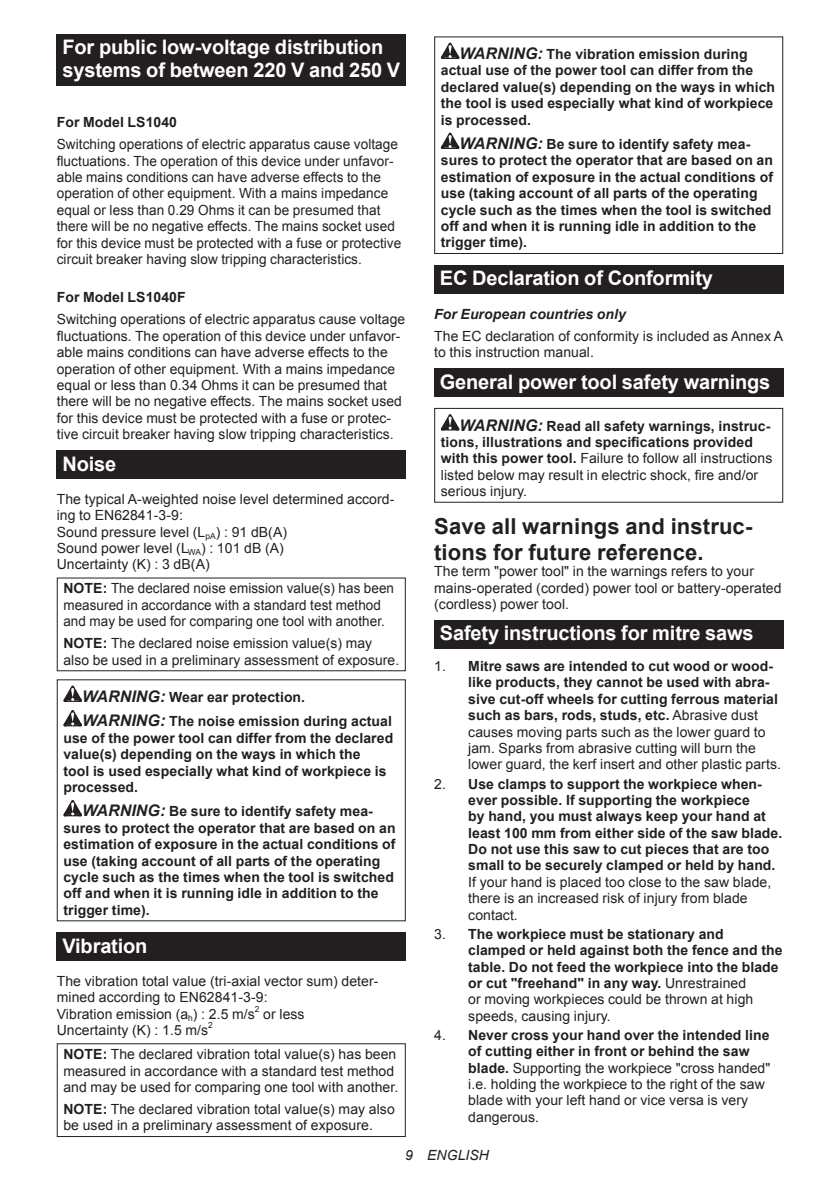
<style>
.page{position:relative;width:840px;height:1191px;background:#fff}
.page>*{position:absolute;margin:0;border:0;box-sizing:border-box;transform-origin:0 0}
.t1{font:700 22px/25.8px "Arial";letter-spacing:.005em;color:#231f20}
.t2{font:700 20px/23.4px "Arial";letter-spacing:-.01em;color:#fff}
.t3{font:14px/16.4px "Arial";letter-spacing:.005em;color:#231f20}
.t4{font:700 14px/16.4px "Arial";letter-spacing:.005em;color:#231f20}
.t5{font:14px/16.4px "Arial";letter-spacing:.005em;color:#231f20;scale:.96 1}
.t6{font:italic 700 14px "Arial";letter-spacing:.005em;color:#231f20}
.t7{font:italic 14px "Arial";letter-spacing:.005em;color:#231f20}
.t8{font:8.4px "Arial";color:#231f20}
.s1{font-weight:700}
.s2{font-style:italic;font-size:16px}
.s3{font-weight:400}
</style>
<div class="page">
<div style="left:57px;top:34px;width:348px;height:52px;background:#231f20"></div>
<div style="left:57px;top:450px;width:348px;height:29px;background:#231f20"></div>
<svg style="left:63px;top:685px;width:19px;height:17px"></svg>
<svg style="left:63px;top:710px;width:19px;height:16px"></svg>
<svg style="left:63px;top:800px;width:19px;height:16px"></svg>
<div style="left:57px;top:932px;width:348px;height:29px;background:#231f20"></div>
<div style="left:57px;top:1043px;width:348px;height:94px;border:1px solid #231f20"></div>
<svg style="left:440px;top:43px;width:19px;height:16px"></svg>
<svg style="left:440px;top:133px;width:19px;height:16px"></svg>
<div style="left:434px;top:36px;width:348px;height:218px;border:1px solid #231f20"></div>
<div style="left:434px;top:265px;width:348px;height:29px;background:#231f20"></div>
<div style="left:434px;top:368px;width:348px;height:29px;background:#231f20"></div>
<svg style="left:440px;top:414px;width:19px;height:16px"></svg>
<div style="left:434px;top:408px;width:348px;height:95px;border:1px solid #231f20"></div>
<div style="left:434px;top:620px;width:348px;height:29px;background:#231f20"></div>
<h2 class="t2" style="left:62px;top:36px;width:339px">For public low-voltage distribution systems of between 220 V and 250 V</h2>
<p class="t4" style="left:57px;top:114px;width:122px">For Model LS1040</p>
<p class="t3" style="left:57px;top:136px;width:346px">Switching operations of electric apparatus cause voltage fluctuations. The operation of this device under unfavor&shy;able mains conditions can have adverse effects to the operation of other equipment. With a mains impedance equal or less than 0.29 Ohms it can be presumed that there will be no negative effects. The mains socket used for this device must be protected with a fuse or protective circuit breaker having slow tripping characteristics.</p>
<p class="t4" style="left:57px;top:290px;width:130px">For Model LS1040F</p>
<p class="t3" style="left:57px;top:311px;width:350px">Switching operations of electric apparatus cause voltage fluctuations. The operation of this device under unfavor&shy;able mains conditions can have adverse effects to the operation of other equipment. With a mains impedance equal or less than 0.34 Ohms it can be presumed that there will be no negative effects. The mains socket used for this device must be protected with a fuse or protec&shy;tive circuit breaker having slow tripping characteristics.</p>
<h2 class="t2" style="left:62px;top:452px;width:55px">Noise</h2>
<p class="t3" style="left:57px;top:491px;width:339px">The typical A-weighted noise level determined accord&shy;ing to EN62841-3-9:<br>Sound pressure level (L<sub>pA</sub>) : 91 dB(A)<br>Sound power level (L<sub>WA</sub>) : 101 dB (A)<br>Uncertainty (K) : 3 dB(A)</p>
<p class="t5" style="left:63px;top:580px;width:346px"><span class="s1">NOTE:</span> The declared noise emission value(s) has been measured in accordance with a standard test method and may be used for comparing one tool with another.</p>
<p class="t3" style="left:63px;top:635px;width:337px"><span class="s1">NOTE:</span> The declared noise emission value(s) may also be used in a preliminary assessment of exposure.</p>
<p class="t4" style="left:82px;top:685px;width:311px;line-height:24.4px"><span class="s2">WARNING:</span> Wear ear protection.<br><span class="s2">WARNING:</span> The noise emission during actual</p>
<p class="t4" style="left:63px;top:730px;width:331px">use of the power tool can differ from the declared value(s) depending on the ways in which the<br>tool is used especially what kind of workpiece is processed.</p>
<p class="t4" style="left:63px;top:803px;width:333px;text-indent:19px"><span class="s2">WARNING:</span> Be sure to identify safety mea&shy;sures to protect the operator that are based on an estimation of exposure in the actual conditions of use (taking account of all parts of the operating cycle such as the times when the tool is switched off and when it is running idle in addition to the trigger time).</p>
<h2 class="t2" style="left:62px;top:934px;width:86px">Vibration</h2>
<p class="t3" style="left:57px;top:973px;width:323px">The vibration total value (tri-axial vector sum) deter&shy;mined according to EN62841-3-9:<br>Vibration emission (a<sub>h</sub>) : 2.5 m/s</p>
<p class="t8" style="left:255px;top:1003px;width:6px">2</p>
<p class="t3" style="left:263px;top:1006px;width:43px">or less</p>
<p class="t3" style="left:57px;top:1022px;width:153px">Uncertainty (K) : 1.5 m/s</p>
<p class="t8" style="left:208px;top:1019px;width:6px">2</p>
<p class="t3" style="left:63px;top:1046px;width:336px"><span class="s1">NOTE:</span> The declared vibration total value(s) has been measured in accordance with a standard test method and may be used for comparing one tool with another.</p>
<p class="t3" style="left:63px;top:1101px;width:333px"><span class="s1">NOTE:</span> The declared vibration total value(s) may also be used in a preliminary assessment of exposure.</p>
<p class="t4" style="left:440px;top:46px;width:335px;text-indent:19px"><span class="s2">WARNING:</span> The vibration emission during actual use of the power tool can differ from the declared value(s) depending on the ways in which the tool is used especially what kind of workpiece is processed.</p>
<p class="t4" style="left:440px;top:136px;width:333px;text-indent:19px"><span class="s2">WARNING:</span> Be sure to identify safety mea&shy;sures to protect the operator that are based on an estimation of exposure in the actual conditions of use (taking account of all parts of the operating cycle such as the times when the tool is switched off and when it is running idle in addition to the trigger time).</p>
<h2 class="t2" style="left:439px;top:267px;width:274px">EC Declaration of Conformity</h2>
<p class="t6" style="left:434px;top:304px;width:193px">For European countries only</p>
<p class="t3" style="left:434px;top:328px;width:350px">The EC declaration of conformity is included as Annex A to this instruction manual.</p>
<h2 class="t2" style="left:439px;top:370px;width:332px">General power tool safety warnings</h2>
<p class="t4" style="left:440px;top:418px;width:333px;text-indent:19px"><span class="s2">WARNING:</span> Read all safety warnings, instruc&shy;tions, illustrations and specifications provided with this power tool. <span class="s3">Failure to follow all instructions listed below may result in electric shock, fire and/or serious injury.</span></p>
<h1 class="t1" style="left:434px;top:514px;width:319px">Save all warnings and instruc&shy;tions for future reference.</h1>
<p class="t3" style="left:434px;top:563px;width:349px">The term "power tool" in the warnings refers to your mains-operated (corded) power tool or battery-operated (cordless) power tool.</p>
<h2 class="t2" style="left:439px;top:622px;width:315px">Safety instructions for mitre saws</h2>
<p class="t4" style="left:468px;top:658px;width:314px;text-indent:-34px"><span class="s3">1.</span> Mitre saws are intended to cut wood or wood&shy;like products, they cannot be used with abra&shy;sive cut-off wheels for cutting ferrous material such as bars, rods, studs, etc. <span class="s3">Abrasive dust causes moving parts such as the lower guard to jam. Sparks from abrasive cutting will burn the lower guard, the kerf insert and other plastic parts.</span></p>
<p class="t4" style="left:468px;top:776px;width:315px;text-indent:-34px"><span class="s3">2.</span> Use clamps to support the workpiece when&shy;ever possible. If supporting the workpiece<br>by hand, you must always keep your hand at least 100 mm from either side of the saw blade.<br>Do not use this saw to cut pieces that are too small to be securely clamped or held by hand.</p>
<p class="t3" style="left:468px;top:874px;width:304px">If your hand is placed too close to the saw blade, there is an increased risk of injury from blade contact.</p>
<p class="t4" style="left:468px;top:926px;width:315px;text-indent:-34px"><span class="s3">3.</span> The workpiece must be stationary and clamped or held against both the fence and the table. Do not feed the workpiece into the blade or cut "freehand" in any way. <span class="s3">Unrestrained<br>or moving workpieces could be thrown at high speeds, causing injury.</span></p>
<p class="t3" style="left:468px;top:1027px;width:303px;text-indent:-34px">4. <span class="s1">Never cross your hand over the intended line of cutting either in front or behind the saw blade.</span> Supporting the workpiece "cross handed" i.e. holding the workpiece to the right of the saw blade with your left hand or vice versa is very dangerous.</p>
<p class="t7" style="left:405px;top:1146px;width:85px">9 ENGLISH</p>
</div>
